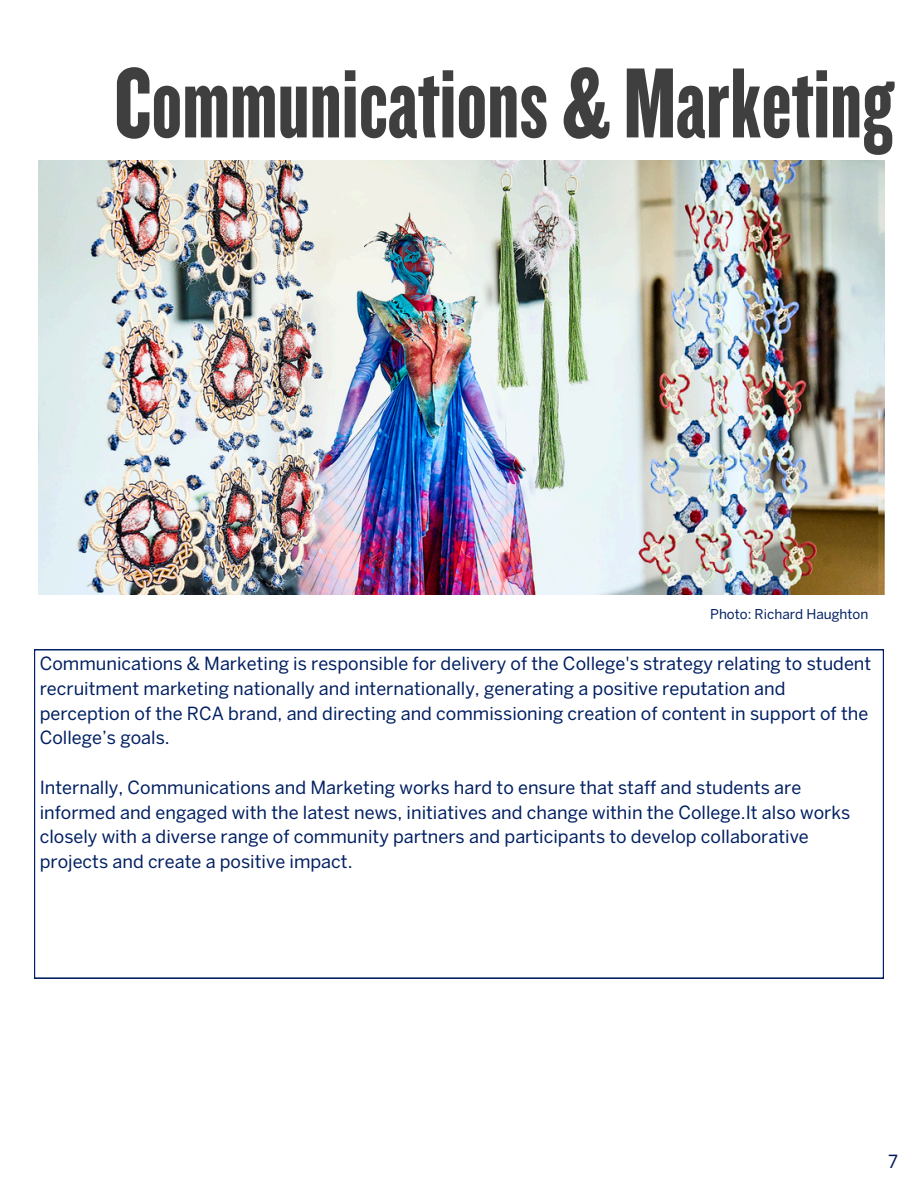
<style>
.page{position:relative;width:918px;height:1188px;background:#fff}
.page>*{position:absolute;margin:0;border:0;box-sizing:border-box;transform-origin:0 0}
.t1{font:103.5px "Knockout 68 Full Featherwt";color:#3f3f3f}
.t2{font:18px/24.8px "Benton Sans";color:#011f62}
.t3{font:18px "Benton Sans";color:#001853}
.t4{font:13.5px "Benton Sans";color:#011f62}
</style>
<div class="page">
<svg style="left:34px;top:649px;width:849px;height:330px"></svg>
<img style="left:38px;top:160px;width:846px;height:434px">
<p class="t1" style="left:115px;top:55px;width:780px">Communications &amp;Marketing</p>
<p class="t4" style="left:710px;top:606px;width:160px">Photo: Richard Haughton</p>
<h1 class="t2" style="left:40px;top:652px;width:833px">Communications &amp; Marketing is responsible for delivery of the College's strategy relating to student recruitment marketing nationally and internationally, generating a positive reputation and perception of the RCA brand, and directing and commissioning creation of content in support of the College’s goals.</h1>
<p class="t2" style="left:40px;top:775px;width:812px">Internally, Communications and Marketing works hard to ensure that staff and students are informed and engaged with the latest news, initiatives and change within the College.It also works closely with a diverse range of community partners and participants to develop collaborative projects and create a positive impact.</p>
<h2 class="t3" style="left:888px;top:1151px;width:11px">7</h2>
</div>
